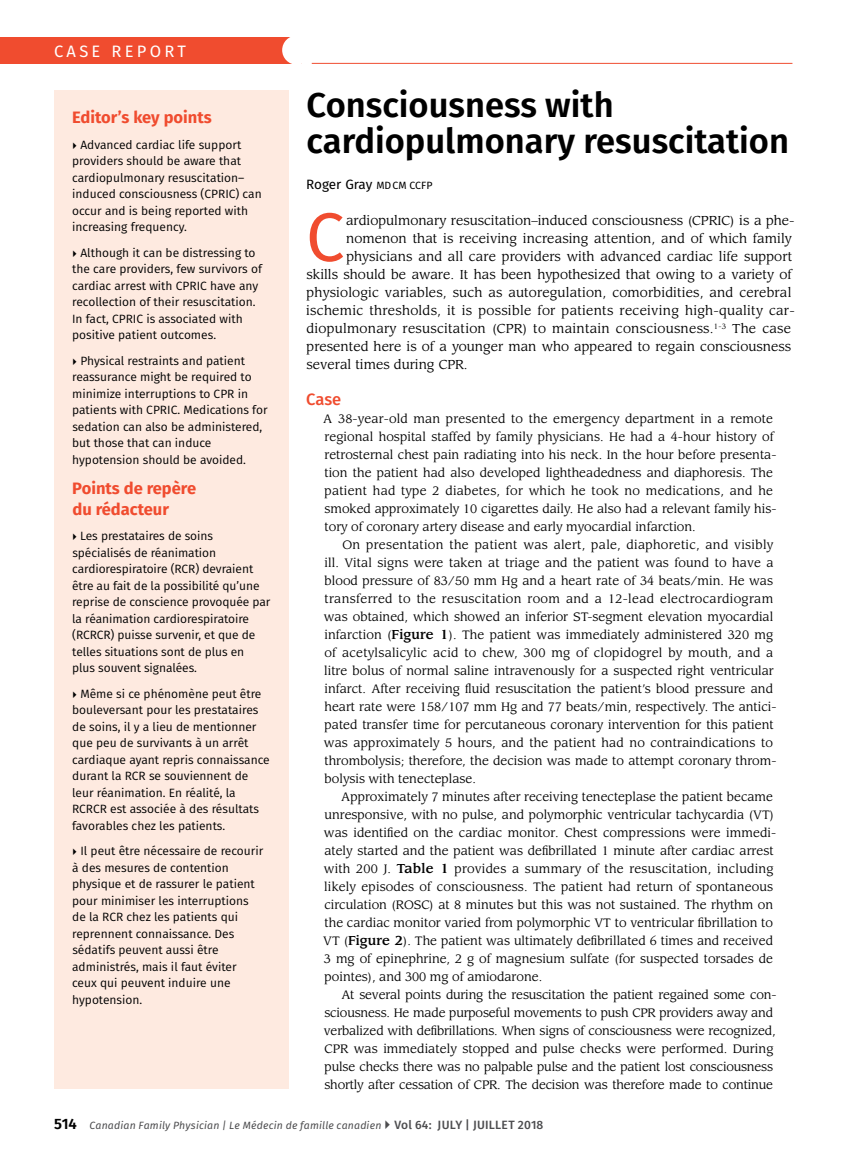
<style>
.page{position:relative;width:851px;height:1161px;background:#fff}
.page>*{position:absolute;margin:0;border:0;box-sizing:border-box;transform-origin:0 0}
.t1{font:68.85px "Fira Sans";color:#f04c2f}
.t2{font:600 34.5px/36px "Fira Sans";color:#000}
.t3{font:700 16.5px/21px "Fira Sans";color:#f04c2f}
.t4{font:16.5px "Fira Sans";letter-spacing:.2em;color:#fff}
.t5{font:500 16.5px "Fira Sans";color:#f04c2f}
.t6{font:13.5px "Fira Sans";letter-spacing:-.015em;color:#000}
.t7{font:12.75px "Leawood Std";letter-spacing:.005em;color:#000}
.t8{font:12px/18px "Leawood Std";color:#000}
.t9{font:12px/16.5px "Fira Sans";color:#000}
.t10{font:italic 10.5px "Fira Sans";letter-spacing:.015em;color:#4d4d4f}
.s1{font-size:10.5px}
.s2{font-weight:500;font-size:12.75px}
.s3{font-weight:600;font-style:normal;font-size:15px;color:#000}
.s4{font-weight:500;font-style:normal;font-size:12px}
</style>
<div class="page">
<hr style="left:312px;top:63px;width:480px;height:1px;background:#f04c2f">
<div style="left:0;top:37px;width:302px;height:27px;background:#f04c2f"></div>
<div style="left:282px;top:36px;width:29px;height:29px;background:#fff;border-radius:50%"></div>
<div style="left:54px;top:90px;width:234px;height:999px;background:#feeae0"></div>
<h3 class="t4" style="left:54px;top:39px;width:133px">CASE REPORT</h3>
<h3 class="t3" style="left:72px;top:106px;width:141px">Editor’s key points</h3>
<p class="t9" style="left:72px;top:136px;width:191px;text-indent:8px">Advanced cardiac life support providers should be aware that cardiopulmonary resuscitation– induced consciousness (CPRIC) can occur and is being reported with increasing frequency.</p>
<p class="t9" style="left:72px;top:244px;width:191px;text-indent:8px">Although it can be distressing to the care providers, few survivors of cardiac arrest with CPRIC have any recollection of their resuscitation.<br>In fact, CPRIC is associated with positive patient outcomes.</p>
<p class="t9" style="left:72px;top:352px;width:197px;text-indent:8px">Physical restraints and patient reassurance might be required to minimize interruptions to CPR in patients with CPRIC. Medications for sedation can also be administered, but those that can induce hypotension should be avoided.</p>
<h3 class="t3" style="left:72px;top:477px;width:125px">Points de repère du rédacteur</h3>
<p class="t9" style="left:72px;top:528px;width:200px;text-indent:8px">Les prestataires de soins spécialisés de réanimation cardiorespiratoire (RCR) devraient être au fait de la possibilité qu’une reprise de conscience provoquée par la réanimation cardiorespiratoire (RCRCR) puisse survenir, et que de telles situations sont de plus en<br>plus souvent signalées.</p>
<p class="t9" style="left:72px;top:685px;width:199px;text-indent:8px">Même si ce phénomène peut être bouleversant pour les prestataires de soins, il y a lieu de mentionner que peu de survivants à un arrêt cardiaque ayant repris connaissance durant la RCR se souviennent de leur réanimation. En réalité, la<br>RCRCR est associée à des résultats favorables chez les patients.</p>
<p class="t9" style="left:72px;top:843px;width:193px;text-indent:8px">Il peut être nécessaire de recourir à des mesures de contention physique et de rassurer le patient pour minimiser les interruptions de la RCR chez les patients qui reprennent connaissance. Des sédatifs peuvent aussi être administrés, mais il faut éviter ceux qui peuvent induire une hypotension.</p>
<h2 class="t2" style="left:306px;top:85px;width:484px">Consciousness with cardiopulmonary resuscitation</h2>
<p class="t6" style="left:306px;top:174px;width:128px">Roger Gray <span class="s1">MDCM CCFP</span></p>
<h1 class="t1" style="left:306px;top:185px;width:40px">C</h1>
<p class="t7" style="left:346px;top:213px;width:450px">ardiopulmonary resuscitation–induced consciousness (CPRIC) is a phe-</p>
<p class="t7" style="left:346px;top:231px;width:447px">nomenon that is receiving increasing attention, and of which family</p>
<p class="t7" style="left:346px;top:249px;width:447px">physicians and all care providers with advanced cardiac life support</p>
<p class="t7" style="left:306px;top:267px;width:486px">skills should be aware. It has been hypothesized that owing to a variety of</p>
<p class="t7" style="left:306px;top:285px;width:486px">physiologic variables, such as autoregulation, comorbidities, and cerebral</p>
<p class="t7" style="left:306px;top:303px;width:490px">ischemic thresholds, it is possible for patients receiving high-quality car-</p>
<p class="t7" style="left:306px;top:321px;width:486px">diopulmonary resuscitation (CPR) to maintain consciousness.<sup>1-3</sup> The case</p>
<p class="t7" style="left:306px;top:339px;width:486px">presented here is of a younger man who appeared to regain consciousness</p>
<p class="t7" style="left:306px;top:357px;width:163px">several times during CPR.</p>
<h3 class="t5" style="left:306px;top:386px;width:36px">Case</h3>
<p class="t8" style="left:323px;top:410px;width:454px">A 38-year-old man presented to the emergency department in a remote regional hospital staffed by family physicians. He had a 4-hour history of retrosternal chest pain radiating into his neck. In the hour before presenta&shy;tion the patient had also developed lightheadedness and diaphoresis. The patient had type 2 diabetes, for which he took no medications, and he smoked approximately 10 cigarettes daily. He also had a relevant family his&shy;tory of coronary artery disease and early myocardial infarction.</p>
<p class="t8" style="left:324px;top:536px;width:454px;text-indent:18px">On presentation the patient was alert, pale, diaphoretic, and visibly ill. Vital signs were taken at triage and the patient was found to have a blood pressure of 83/50 mm Hg and a heart rate of 34 beats/min. He was transferred to the resuscitation room and a 12-lead electrocardiogram was obtained, which showed an inferior ST-segment elevation myocardial infarction (<span class="s2">Figure 1</span>). The patient was immediately administered 320 mg of acetylsalicylic acid to chew, 300 mg of clopidogrel by mouth, and a litre bolus of normal saline intravenously for a suspected right ventricular infarct. After receiving fluid resuscitation the patient’s blood pressure and heart rate were 158/107 mm Hg and 77 beats/min, respectively. The antici&shy;pated transfer time for percutaneous coronary intervention for this patient was approximately 5 hours, and the patient had no contraindications to thrombolysis; therefore, the decision was made to attempt coronary throm&shy;bolysis with tenecteplase.</p>
<p class="t8" style="left:323px;top:788px;width:454px;text-indent:18px">Approximately 7 minutes after receiving tenecteplase the patient became unresponsive, with no pulse, and polymorphic ventricular tachycardia (VT) was identified on the cardiac monitor. Chest compressions were immedi&shy;ately started and the patient was defibrillated 1 minute after cardiac arrest with 200 J. <span class="s2">Table 1</span> provides a summary of the resuscitation, including likely episodes of consciousness. The patient had return of spontaneous circulation (ROSC) at 8 minutes but this was not sustained. The rhythm on the cardiac monitor varied from polymorphic VT to ventricular fibrillation to VT (<span class="s2">Figure 2</span>). The patient was ultimately defibrillated 6 times and received 3 mg of epinephrine, 2 g of magnesium sulfate (for suspected torsades de pointes), and 300 mg of amiodarone.</p>
<p class="t8" style="left:324px;top:986px;width:454px;text-indent:17px">At several points during the resuscitation the patient regained some con&shy;sciousness. He made purposeful movements to push CPR providers away and verbalized with defibrillations. When signs of consciousness were recognized, CPR was immediately stopped and pulse checks were performed. During pulse checks there was no palpable pulse and the patient lost consciousness shortly after cessation of CPR. The decision was therefore made to continue</p>
<p class="t10" style="left:54px;top:1117px;width:491px"><span class="s3">514</span> Canadian Family Physician | Le Médecin de famille canadien <span class="s4">Vol 64: JULY | JUILLET 2018</span></p>
</div>
